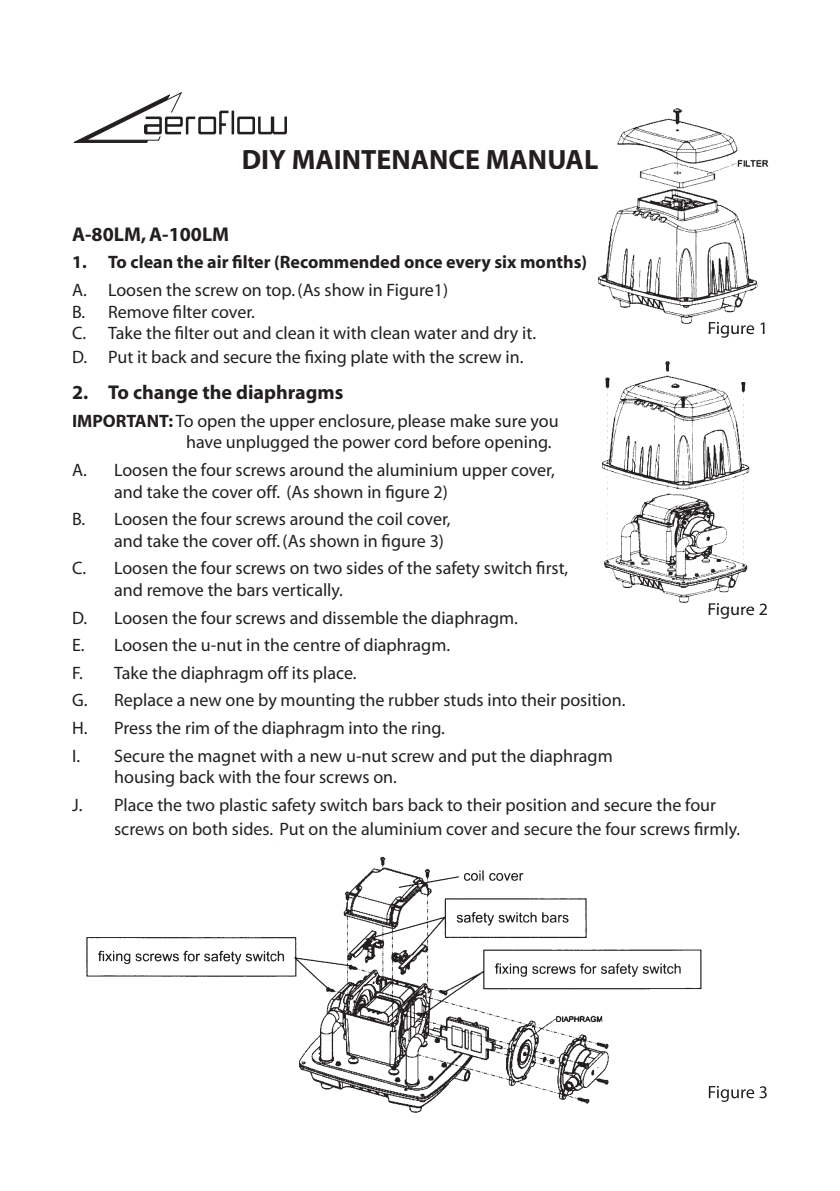
<style>
.page{position:relative;width:840px;height:1191px;background:#fff}
.page>*{position:absolute;margin:0;border:0;box-sizing:border-box;transform-origin:0 0}
.t1{font:700 28px "Myriad";color:#231f20}
.t2{font:700 20px "Myriad";color:#231f20}
.t3{font:18px/21.6px "Myriad";color:#231f20}
.t4{font:700 18px "Myriad";color:#231f20}
.s1{font-weight:700}
</style>
<div class="page">
<img style="left:597px;top:108px;width:172px;height:225px">
<img style="left:602px;top:361px;width:165px;height:248px">
<img style="left:86px;top:856px;width:681px;height:257px">
<img style="left:708px;top:322px;width:56px;height:11px">
<img style="left:708px;top:603px;width:45px;height:6px">
<svg style="left:754px;top:603px;width:12px;height:6px"></svg>
<img style="left:708px;top:1085px;width:45px;height:17px">
<svg style="left:759px;top:1086px;width:7px;height:12px"></svg>
<svg style="left:74px;top:92px;width:213px;height:51px"></svg>
<h1 class="t1" style="left:241px;top:145px;width:358px">DIY MAINTENANCE MANUAL</h1>
<p class="t2" style="left:72px;top:224px;width:158px">A-80LM, A-100LM</p>
<p class="t4" style="left:72px;top:253px;width:516px">1. To clean the air filter (Recommended once every six months)</p>
<p class="t3" style="left:72px;top:280px;width:465px">A. Loosen the screw on top. (As show in Figure1)<br>B. Remove filter cover.<br>C. Take the filter out and clean it with clean water and dry it.</p>
<p class="t3" style="left:72px;top:347px;width:452px">D. Put it back and secure the fixing plate with the screw in.</p>
<p class="t2" style="left:72px;top:382px;width:273px">2. To change the diaphragms</p>
<p class="t3" style="left:186px;top:411px;width:374px;text-indent:-114px"><span class="s1">IMPORTANT:</span> To open the upper enclosure, please make sure you have unplugged the power cord before opening.</p>
<p class="t3" style="left:114px;top:460px;width:442px;text-indent:-42px">A. Loosen the four screws around the aluminium upper cover, and take the cover off. (As shown in figure 2)</p>
<p class="t3" style="left:114px;top:509px;width:338px;text-indent:-42px">B. Loosen the four screws around the coil cover, and take the cover off. (As shown in figure 3)</p>
<p class="t3" style="left:114px;top:558px;width:455px;text-indent:-42px">C. Loosen the four screws on two sides of the safety switch first, and remove the bars vertically.</p>
<p class="t3" style="left:72px;top:604px;width:554px;line-height:27.6px">D. Loosen the four screws and dissemble the diaphragm.<br>E. Loosen the u-nut in the centre of diaphragm.<br>F. Take the diaphragm off its place.<br>G. Replace a new one by mounting the rubber studs into their position.<br>H. Press the rim of the diaphragm into the ring.<br>I. Secure the magnet with a new u-nut screw and put the diaphragm</p>
<p class="t3" style="left:72px;top:764px;width:645px;line-height:27.6px;text-indent:42px">housing back with the four screws on.<br>J. Place the two plastic safety switch bars back to their position and secure the four</p>
<p class="t3" style="left:114px;top:819px;width:627px">screws on both sides. Put on the aluminium cover and secure the four screws firmly.</p>
<p class="t3" style="left:707px;top:318px;width:62px">Figure 1</p>
<p class="t3" style="left:707px;top:599px;width:62px">Figure 2</p>
</div>
